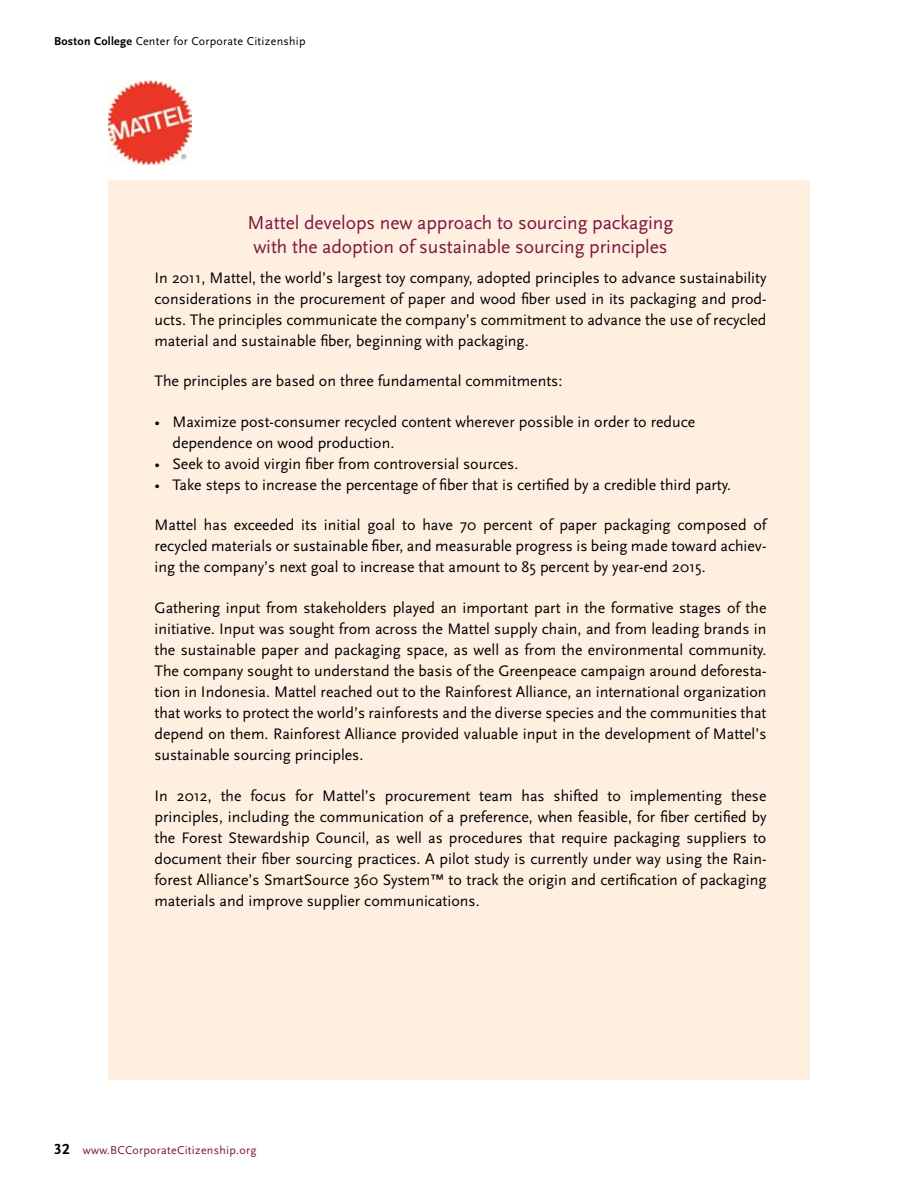
<style>
.page{position:relative;width:918px;height:1188px;background:#fff}
.page>*{position:absolute;margin:0;border:0;box-sizing:border-box;transform-origin:0 0}
.t1{font:19.5px/24px "Scala Sans OT";letter-spacing:-.005em;color:#7c183e}
.t2{font:15.9px/21px "Scala Sans OT";color:#000;text-align:justify}
.t3{font:12px "Scala Sans OT";letter-spacing:.025em;color:#000}
.t4{font:12px "Scala Sans OT";letter-spacing:.025em;color:#7c183e}
.s1{font-weight:700}
.s2{font-family:"Scala Sans Figures";font-weight:700;font-size:15.45px;color:#000}
</style>
<div class="page">
<img style="left:108px;top:81px;width:84px;height:84px">
<div style="left:108px;top:180px;width:702px;height:900px;background:#ffefe1"></div>
<p class="t3" style="left:54px;top:35px;width:253px"><span class="s1">Boston College</span> Center for Corporate Citizenship</p>
<p class="t1" style="left:248px;top:211px;width:427px">Mattel develops new approach to sourcing packaging with the adoption of sustainable sourcing principles</p>
<p class="t2" style="left:154px;top:268px;width:614px">In 2011, Mattel, the world’s largest toy company, adopted principles to advance sustainability considerations in the procurement of paper and wood fiber used in its packaging and prod&shy;ucts. The principles communicate the company’s commitment to advance the use of recycled material and sustainable fiber, beginning with packaging.</p>
<p class="t2" style="left:154px;top:371px;width:409px">The principles are based on three fundamental commitments:</p>
<p class="t2" style="left:172px;top:412px;width:524px;text-indent:-18px">• Maximize post-consumer recycled content wherever possible in order to reduce dependence on wood production.</p>
<p class="t2" style="left:154px;top:454px;width:365px">• Seek to avoid virgin fiber from controversial sources.</p>
<p class="t2" style="left:154px;top:475px;width:578px">• Take steps to increase the percentage of fiber that is certified by a credible third party.</p>
<p class="t2" style="left:154px;top:515px;width:615px">Mattel has exceeded its initial goal to have 70 percent of paper packaging composed of recycled materials or sustainable fiber, and measurable progress is being made toward achiev&shy;ing the company’s next goal to increase that amount to 85 percent by year-end 2015.</p>
<p class="t2" style="left:154px;top:598px;width:614px">Gathering input from stakeholders played an important part in the formative stages of the initiative. Input was sought from across the Mattel supply chain, and from leading brands in the sustainable paper and packaging space, as well as from the environmental community.<br>The company sought to understand the basis of the Greenpeace campaign around deforesta&shy;tion in Indonesia. Mattel reached out to the Rainforest Alliance, an international organization that works to protect the world’s rainforests and the diverse species and the communities that depend on them. Rainforest Alliance provided valuable input in the development of Mattel’s sustainable sourcing principles.</p>
<p class="t2" style="left:154px;top:785px;width:614px">In 2012, the focus for Mattel’s procurement team has shifted to implementing these principles, including the communication of a preference, when feasible, for fiber certified by the Forest Stewardship Council, as well as procedures that require packaging suppliers to document their fiber sourcing practices. A pilot study is currently under way using the Rain&shy;forest Alliance’s SmartSource 360 System™ to track the origin and certification of packaging materials and improve supplier communications.</p>
<p class="t4" style="left:54px;top:1143px;width:204px"><span class="s2">32</span> www.BCCorporateCitizenship.org</p>
</div>
